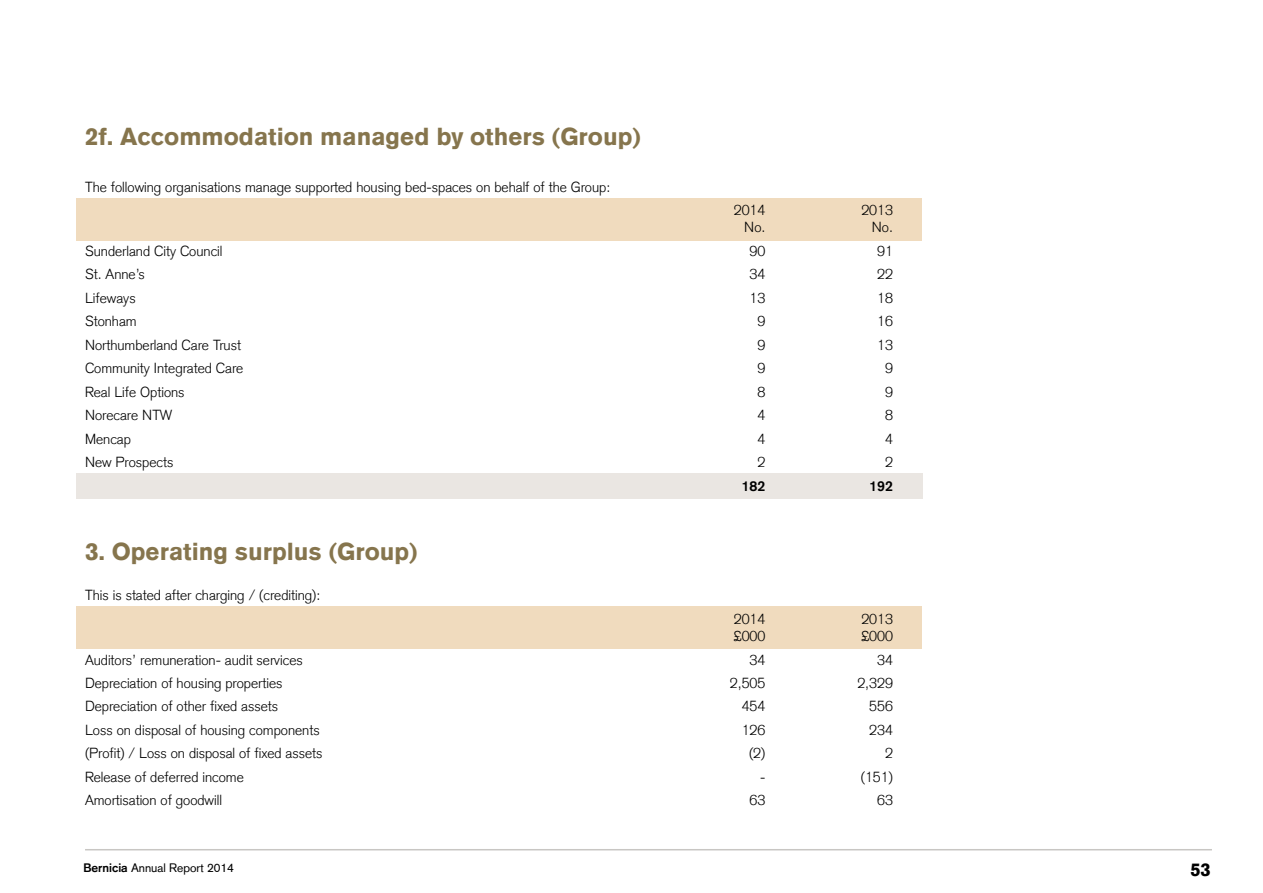
<style>
.page{position:relative;width:1263px;height:893px;background:#fff}
.page>*{position:absolute;margin:0;border:0;box-sizing:border-box;transform-origin:0 0}
.t1{font:900 24px "Akzidenz Grotesk";color:#86754d}
.t2{font:900 18px "Akzidenz Grotesk";color:#000}
.t3{font:300 14.25px "Akzidenz Grotesk";color:#000}
.t4{font:700 14.25px "Akzidenz Grotesk";color:#000}
.t5{font:12px "Akzidenz Grotesk";color:#000}
.s1{font-weight:700}
</style>
<div class="page">
<hr style="left:85px;top:849px;width:1127px;height:1px;background:#c8c6c3">
<div style="left:77px;top:606px;width:845px;height:42px;background:#f0dbbe"></div>
<div style="left:77px;top:473px;width:846px;height:26px;background:#eae6e2"></div>
<div style="left:77px;top:199px;width:845px;height:42px;background:#f0dbbe"></div>
<h1 class="t1" style="left:85px;top:122px;width:557px">2f. Accommodation managed by others (Group)</h1>
<p class="t3" style="left:85px;top:178px;width:527px">The following organisations manage supported housing bed-spaces on behalf of the Group:</p>
<p class="t3" style="left:734px;top:202px;width:33px">2014</p>
<p class="t3" style="left:861px;top:202px;width:33px">2013</p>
<p class="t3" style="left:744px;top:219px;width:23px">No.</p>
<p class="t3" style="left:872px;top:219px;width:23px">No.</p>
<p class="t3" style="left:85px;top:242px;width:139px">Sunderland City Council</p>
<p class="t3" style="left:750px;top:242px;width:17px">90</p>
<p class="t3" style="left:877px;top:242px;width:17px">91</p>
<p class="t3" style="left:85px;top:266px;width:61px">St. Anne’s</p>
<p class="t3" style="left:750px;top:266px;width:17px">34</p>
<p class="t3" style="left:877px;top:266px;width:17px">22</p>
<p class="t3" style="left:85px;top:289px;width:52px">Lifeways</p>
<p class="t3" style="left:750px;top:289px;width:17px">13</p>
<p class="t3" style="left:877px;top:289px;width:17px">18</p>
<p class="t3" style="left:85px;top:313px;width:53px">Stonham</p>
<p class="t3" style="left:757px;top:313px;width:9px">9</p>
<p class="t3" style="left:877px;top:313px;width:17px">16</p>
<p class="t3" style="left:85px;top:336px;width:157px">Northumberland Care Trust</p>
<p class="t3" style="left:757px;top:336px;width:9px">9</p>
<p class="t3" style="left:877px;top:336px;width:17px">13</p>
<p class="t3" style="left:85px;top:360px;width:160px">Community Integrated Care</p>
<p class="t3" style="left:757px;top:360px;width:9px">9</p>
<p class="t3" style="left:885px;top:360px;width:9px">9</p>
<p class="t3" style="left:85px;top:383px;width:101px">Real Life Options</p>
<p class="t3" style="left:757px;top:383px;width:9px">8</p>
<p class="t3" style="left:885px;top:383px;width:9px">9</p>
<p class="t3" style="left:85px;top:407px;width:89px">Norecare NTW</p>
<p class="t3" style="left:757px;top:407px;width:9px">4</p>
<p class="t3" style="left:885px;top:407px;width:9px">8</p>
<p class="t3" style="left:85px;top:430px;width:47px">Mencap</p>
<p class="t3" style="left:757px;top:430px;width:9px">4</p>
<p class="t3" style="left:885px;top:430px;width:9px">4</p>
<p class="t3" style="left:85px;top:454px;width:90px">New Prospects</p>
<p class="t3" style="left:757px;top:454px;width:9px">2</p>
<p class="t3" style="left:885px;top:454px;width:9px">2</p>
<p class="t4" style="left:742px;top:477px;width:25px">182</p>
<p class="t4" style="left:869px;top:477px;width:25px">192</p>
<h1 class="t1" style="left:85px;top:537px;width:334px">3. Operating surplus (Group)</h1>
<p class="t3" style="left:85px;top:587px;width:237px">This is stated after charging / (crediting):</p>
<p class="t3" style="left:734px;top:611px;width:33px">2014</p>
<p class="t3" style="left:861px;top:611px;width:33px">2013</p>
<p class="t3" style="left:734px;top:628px;width:33px">£000</p>
<p class="t3" style="left:861px;top:628px;width:33px">£000</p>
<p class="t3" style="left:85px;top:651px;width:219px">Auditors’ remuneration- audit services</p>
<p class="t3" style="left:750px;top:651px;width:17px">34</p>
<p class="t3" style="left:877px;top:651px;width:17px">34</p>
<p class="t3" style="left:85px;top:675px;width:199px">Depreciation of housing properties</p>
<p class="t3" style="left:730px;top:675px;width:37px">2,505</p>
<p class="t3" style="left:857px;top:675px;width:37px">2,329</p>
<p class="t3" style="left:85px;top:698px;width:195px">Depreciation of other fixed assets</p>
<p class="t3" style="left:742px;top:698px;width:25px">454</p>
<p class="t3" style="left:869px;top:698px;width:25px">556</p>
<p class="t3" style="left:85px;top:722px;width:236px">Loss on disposal of housing components</p>
<p class="t3" style="left:742px;top:722px;width:25px">126</p>
<p class="t3" style="left:869px;top:722px;width:25px">234</p>
<p class="t3" style="left:85px;top:745px;width:239px">(Profit) / Loss on disposal of fixed assets</p>
<p class="t3" style="left:749px;top:745px;width:18px">(2)</p>
<p class="t3" style="left:885px;top:745px;width:9px">2</p>
<p class="t3" style="left:85px;top:769px;width:160px">Release of deferred income</p>
<p class="t3" style="left:760px;top:769px;width:7px">-</p>
<p class="t3" style="left:861px;top:769px;width:34px">(151)</p>
<p class="t3" style="left:85px;top:792px;width:139px">Amortisation of goodwill</p>
<p class="t3" style="left:749px;top:792px;width:17px">63</p>
<p class="t3" style="left:877px;top:792px;width:17px">63</p>
<p class="t5" style="left:84px;top:860px;width:152px"><span class="s1">Bernicia</span> Annual Report 2014</p>
<p class="t2" style="left:1190px;top:859px;width:22px">53</p>
</div>
